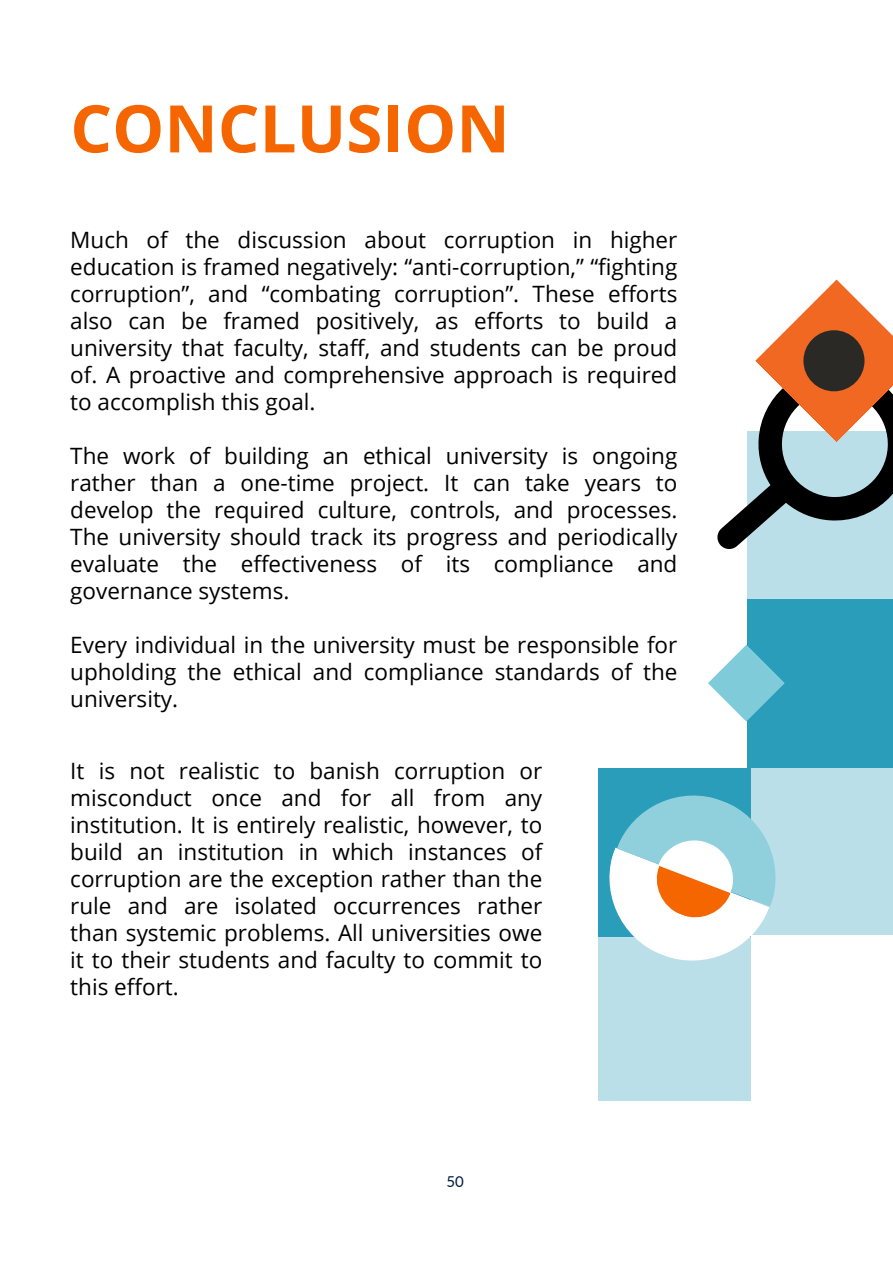
<style>
.page{position:relative;width:893px;height:1264px;background:#fff}
.page>*{position:absolute;margin:0;border:0;box-sizing:border-box;transform-origin:0 0}
.t1{font:700 65.55px "Open Sans";color:#f56600}
.t2{font:22.5px/27px "Open Sans";color:#000;text-align:justify}
.t3{font:15px "Lato";color:#011a43}
</style>
<div class="page">
<div style="left:598px;top:931px;width:152px;height:169px;background:#bbdfe9"></div>
<div style="left:747px;top:766px;width:145px;height:169px;background:#bbdfe9"></div>
<svg style="left:598px;top:771px;width:178px;height:213px"></svg>
<div style="left:747px;top:431px;width:145px;height:168px;background:#bbdfe9"></div>
<svg style="left:717px;top:279px;width:175px;height:270px"></svg>
<div style="left:803px;top:330px;width:61px;height:61px;background:#2b2926;border-radius:50%"></div>
<div style="left:747px;top:599px;width:145px;height:169px;background:#2a9dba"></div>
<svg style="left:708px;top:645px;width:77px;height:77px"></svg>
<p class="t1" style="left:70px;top:82px;width:441px">CONCLUSION</p>
<p class="t2" style="left:70px;top:225px;width:608px">Much of the discussion about corruption in higher education is framed negatively: “anti-corruption,” “fighting corruption”, and “combating corruption”. These efforts also can be framed positively, as efforts to build a university that faculty, staff, and students can be proud of. A proactive and comprehensive approach is required to accomplish this goal.</p>
<p class="t2" style="left:70px;top:441px;width:608px">The work of building an ethical university is ongoing rather than a one-time project. It can take years to develop the required culture, controls, and processes.<br>The university should track its progress and periodically evaluate the effectiveness of its compliance and governance systems.</p>
<p class="t2" style="left:70px;top:630px;width:608px">Every individual in the university must be responsible for upholding the ethical and compliance standards of the university.</p>
<p class="t2" style="left:70px;top:757px;width:473px">It is not realistic to banish corruption or misconduct once and for all from any institution. It is entirely realistic, however, to build an institution in which instances of corruption are the exception rather than the rule and are isolated occurrences rather than systemic problems. All universities owe it to their students and faculty to commit to this effort.</p>
<p class="t3" style="left:446px;top:1171px;width:19px">50</p>
</div>
